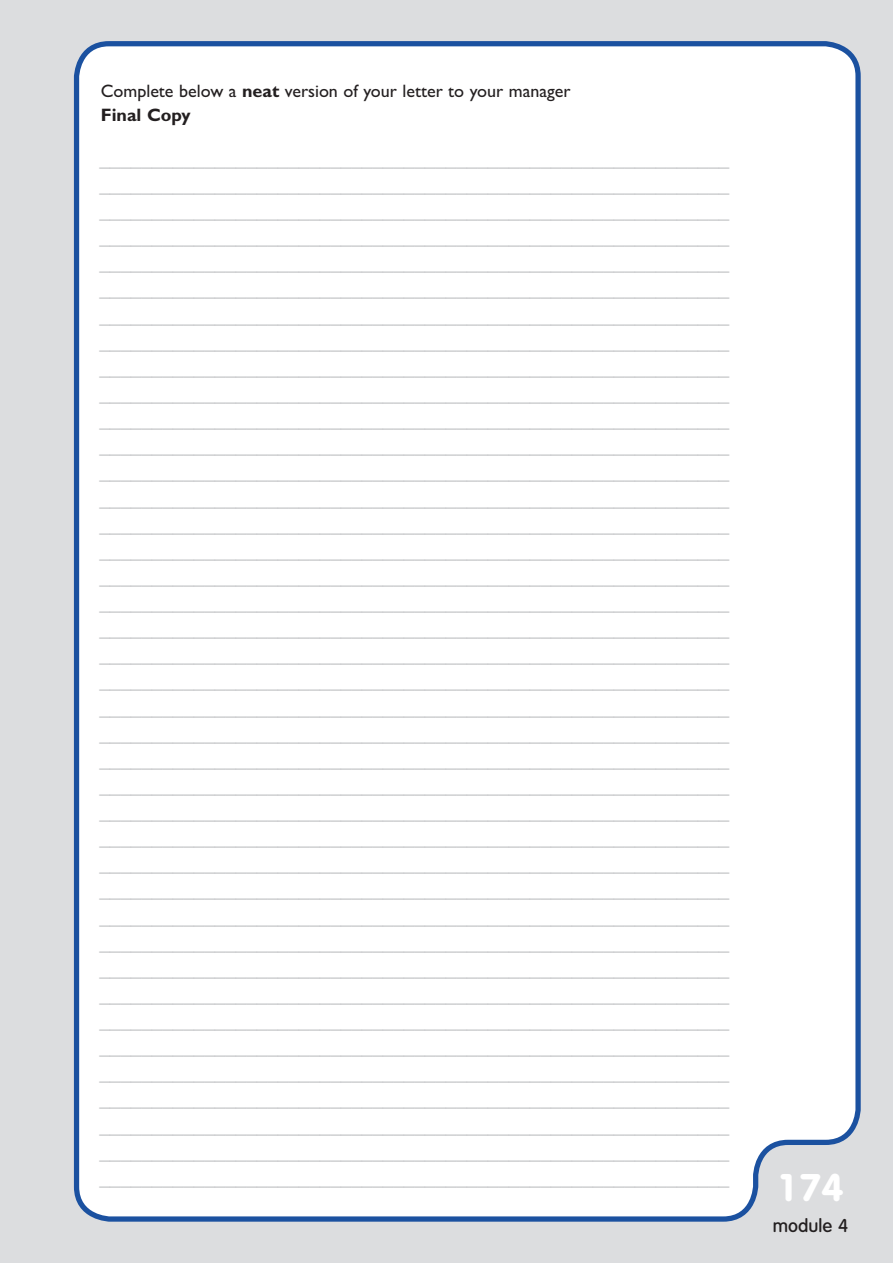
<style>
.page{position:relative;width:893px;height:1263px;background:#dcdddf}
.page>*{position:absolute;margin:0;border:0;box-sizing:border-box;transform-origin:0 0}
.t1{font:700 37.5px "Volkswagen";color:#fff}
.t2{font:700 21px/26.1px "Gill Sans";color:#bcbdc0;text-align:justify}
.t3{font:18px/23.1px "Gill Sans";color:#231f20}
.t4{font:500 18px "Volkswagen";color:#231f20}
.s1{font-weight:700}
</style>
<div class="page">
<div style="left:73px;top:41px;width:788px;height:1181px;background:#fff"></div>
<p class="t3" style="left:101px;top:80px;width:471px">Complete below a <span class="s1">neat</span> version of your letter to your manager<br><span class="s1">Final Copy</span></p>
<p class="t2" style="left:99px;top:148px;width:632px">____________________________________________________________ ____________________________________________________________ ____________________________________________________________ ____________________________________________________________ ____________________________________________________________ ____________________________________________________________ ____________________________________________________________ ____________________________________________________________ ____________________________________________________________ ____________________________________________________________ ____________________________________________________________ ____________________________________________________________ ____________________________________________________________ ____________________________________________________________ ____________________________________________________________ ____________________________________________________________ ____________________________________________________________ ____________________________________________________________ ____________________________________________________________ ____________________________________________________________ ____________________________________________________________ ____________________________________________________________ ____________________________________________________________ ____________________________________________________________ ____________________________________________________________ ____________________________________________________________ ____________________________________________________________ ____________________________________________________________ ____________________________________________________________ ____________________________________________________________ ____________________________________________________________ ____________________________________________________________ ____________________________________________________________ ____________________________________________________________ ____________________________________________________________ ____________________________________________________________ ____________________________________________________________ ____________________________________________________________ ____________________________________________________________ ____________________________________________________________</p>
<h1 class="t1" style="left:777px;top:1166px;width:68px">174</h1>
<p class="t4" style="left:773px;top:1215px;width:77px">module 4</p>
</div>
